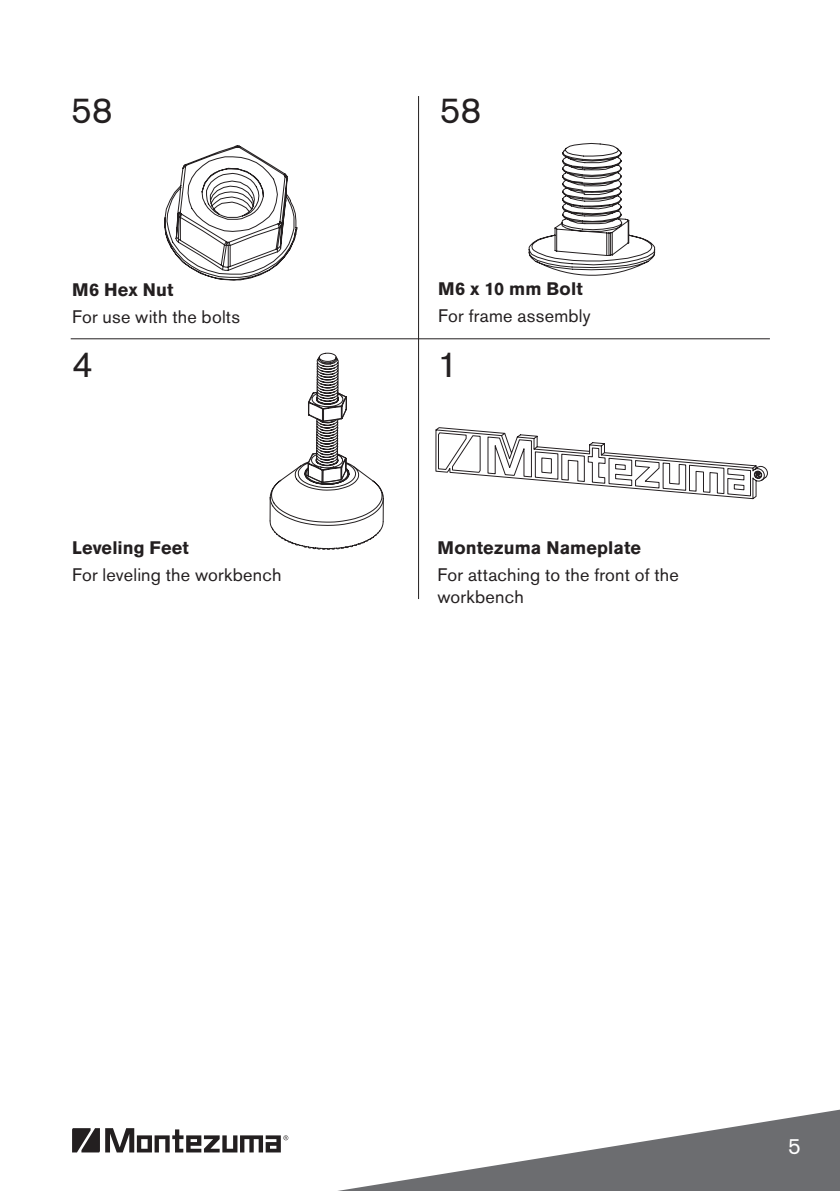
<style>
.page{position:relative;width:840px;height:1191px;background:#fff}
.page>*{position:absolute;margin:0;border:0;box-sizing:border-box;transform-origin:0 0}
.parts_table_-_left{font:36px "Akzidenz Grotesk BE";color:#231f20}
.t1{font:22px "Akzidenz Grotesk BE";color:#fff}
.parts_table_-_left-2{font:18px/22px "Akzidenz Grotesk BE";letter-spacing:.01em;color:#231f20}
.parts_table_-_left-3{font:700 18px "Akzidenz Grotesk BE";letter-spacing:.01em;color:#231f20}
</style>
<div class="page">
<svg style="left:72px;top:1128px;width:154px;height:24px"></svg>
<svg style="left:226px;top:1109px;width:613px;height:82px"></svg>
<hr style="left:418px;top:96px;width:1px;height:503px;background:#231f20">
<hr style="left:71px;top:338px;width:698px;height:1px;background:#231f20">
<svg style="left:269px;top:352px;width:115px;height:198px"></svg>
<svg style="left:528px;top:143px;width:127px;height:133px"></svg>
<svg style="left:164px;top:145px;width:134px;height:136px"></svg>
<svg style="left:435px;top:427px;width:332px;height:72px"></svg>
<p class="parts_table_-_left" style="left:71px;top:89px;width:43px">58</p>
<p class="parts_table_-_left" style="left:439px;top:89px;width:43px">58</p>
<p class="parts_table_-_left-3" style="left:72px;top:279px;width:103px">M6 Hex Nut</p>
<p class="parts_table_-_left-2" style="left:72px;top:306px;width:169px">For use with the bolts</p>
<p class="parts_table_-_left" style="left:72px;top:343px;width:22px">4</p>
<p class="parts_table_-_left-3" style="left:72px;top:537px;width:118px">Leveling Feet</p>
<p class="parts_table_-_left-2" style="left:72px;top:564px;width:211px">For leveling the workbench</p>
<p class="parts_table_-_left-3" style="left:438px;top:278px;width:146px">M6 x 10 mm Bolt</p>
<p class="parts_table_-_left-2" style="left:438px;top:305px;width:154px">For frame assembly</p>
<p class="parts_table_-_left" style="left:437px;top:343px;width:22px">1</p>
<p class="parts_table_-_left-3" style="left:437px;top:537px;width:205px">Montezuma Nameplate</p>
<p class="parts_table_-_left-2" style="left:437px;top:564px;width:243px">For attaching to the front of the workbench</p>
<p class="t1" style="left:787px;top:1133px;width:14px">5</p>
</div>
